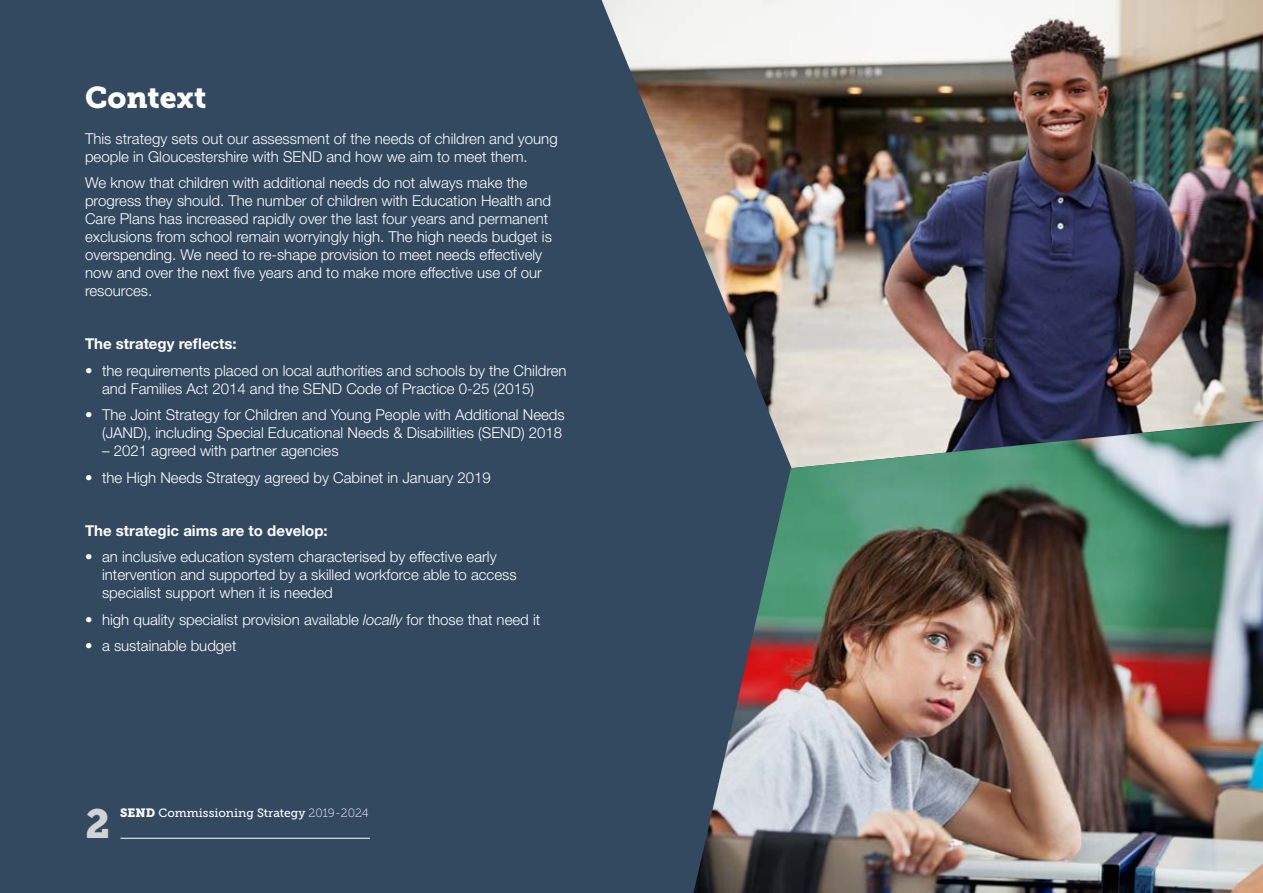
<style>
.page{position:relative;width:1263px;height:893px;background:#334960}
.page>*{position:absolute;margin:0;border:0;box-sizing:border-box;transform-origin:0 0}
.t1{font:40.5px "Museo Slab 900";color:#d1d3d4}
.t2{font:30px "Museo Slab 900";color:#fff}
.t3{font:300 15px/18px "Helvetica Neue";color:#fff}
.t4{font:700 15px "Helvetica Neue";color:#fff}
.t5{font:12px "Museo Slab 500";color:#fff}
.s1{font-family:"Helvetica Neue CE";font-style:italic}
.s2{font-family:"Museo Slab 900"}
.s3{font-family:"Museo Slab 100"}
</style>
<div class="page">
<hr style="left:120px;top:838px;width:250px;height:1px;background:#fff">
<img style="left:602px;top:0;width:661px;height:421px">
<img style="left:693px;top:421px;width:570px;height:472px">
<h2 class="t2" style="left:85px;top:80px;width:123px">Context</h2>
<p class="t3" style="left:85px;top:129px;width:474px">This strategy sets out our assessment of the needs of children and young people in Gloucestershire with SEND and how we aim to meet them.</p>
<p class="t3" style="left:85px;top:173px;width:468px">We know that children with additional needs do not always make the progress they should. The number of children with Education Health and Care Plans has increased rapidly over the last four years and permanent exclusions from school remain worryingly high. The high needs budget is overspending. We need to re-shape provision to meet needs effectively now and over the next five years and to make more effective use of our resources.</p>
<p class="t4" style="left:85px;top:334px;width:153px">The strategy reflects:</p>
<p class="t3" style="left:102px;top:361px;width:466px;text-indent:-17px">• the requirements placed on local authorities and schools by the Children and Families Act 2014 and the SEND Code of Practice 0-25 (2015)</p>
<p class="t3" style="left:85px;top:405px;width:481px;text-align:right">• The Joint Strategy for Children and Young People with Additional Needs (JAND), including Special Educational Needs &amp; Disabilities (SEND) 2018</p>
<p class="t3" style="left:102px;top:441px;width:238px">– 2021 agreed with partner agencies</p>
<p class="t3" style="left:85px;top:468px;width:407px">• the High Needs Strategy agreed by Cabinet in January 2019</p>
<p class="t4" style="left:85px;top:521px;width:244px">The strategic aims are to develop:</p>
<p class="t3" style="left:102px;top:547px;width:416px;text-indent:-17px">• an inclusive education system characterised by effective early intervention and supported by a skilled workforce able to access specialist support when it is needed</p>
<p class="t3" style="left:85px;top:610px;width:457px">• high quality specialist provision available <span class="s1">locally</span> for those that need it</p>
<p class="t3" style="left:85px;top:636px;width:153px">• a sustainable budget</p>
<h1 class="t1" style="left:85px;top:801px;width:26px">2</h1>
<p class="t5" style="left:120px;top:807px;width:250px"><span class="s2">SEND</span> Commissioning Strategy <span class="s3">2019-2024</span></p>
</div>
